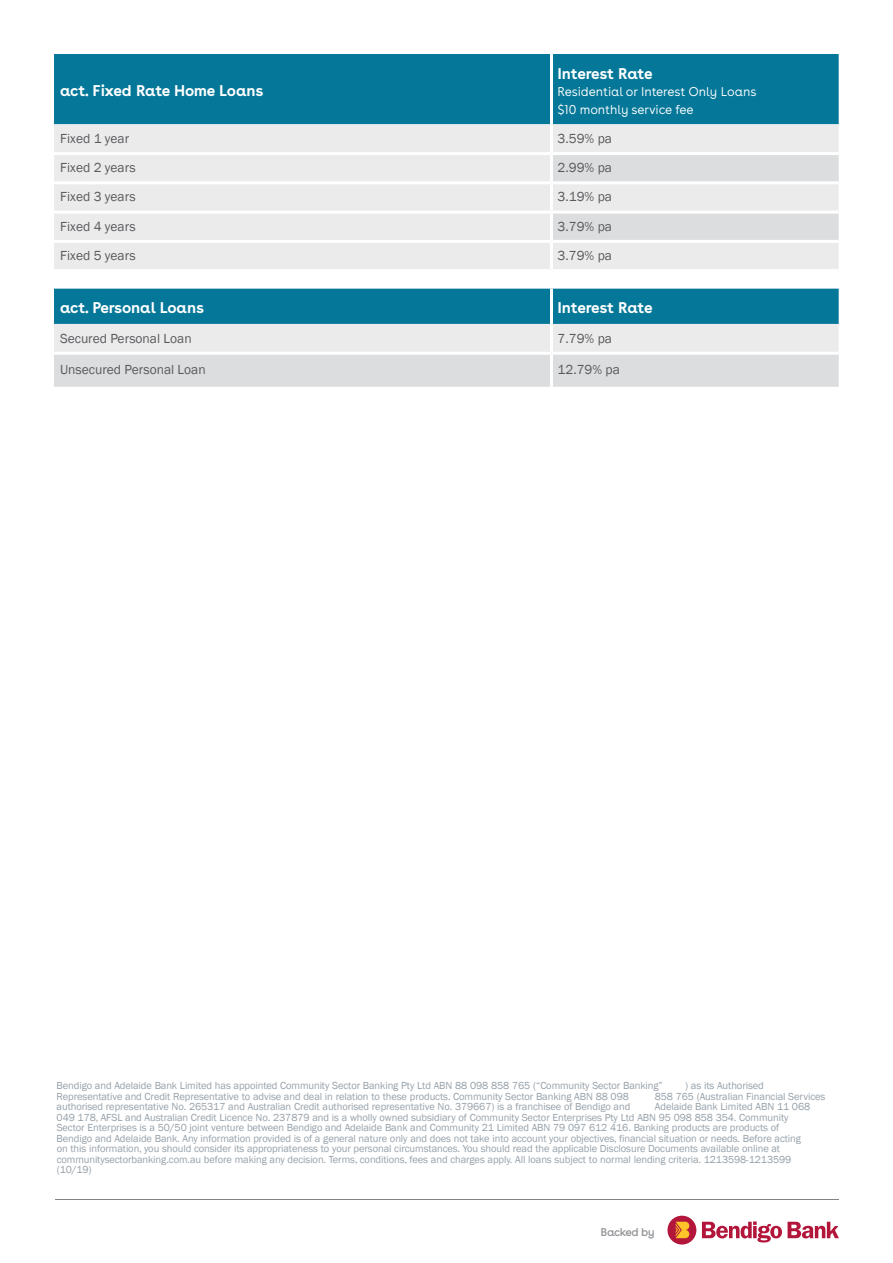
<style>
.page{position:relative;width:893px;height:1263px;background:#fff}
.page>*{position:absolute;margin:0;border:0;box-sizing:border-box;transform-origin:0 0}
.t1{font:700 16.5px "Buenos Aires";letter-spacing:-.01em;color:#fff}
.t2{font:13.5px "Franklin Gothic";color:#595a5c}
.t3{font:300 13.5px/17.5px "Buenos Aires";letter-spacing:-.01em;color:#fff}
.t4{font:12px "Buenos Aires";letter-spacing:-.04em;color:#939598}
.t5{font:10.5px/10.5px "Franklin Gothic";letter-spacing:-.01em;color:#95a0a9}
</style>
<div class="page">
<div style="left:54px;top:54px;width:785px;height:70px;background:#057798"></div>
<div style="left:54px;top:124px;width:785px;height:145px;background:#ebebec"></div>
<svg style="left:553px;top:155px;width:286px;height:85px;background:#e1e2e3"></svg>
<hr style="left:54px;top:152px;width:497px;height:3px;background:#fff">
<hr style="left:551px;top:152px;width:288px;height:3px;background:#fff">
<hr style="left:54px;top:181px;width:497px;height:3px;background:#fff">
<hr style="left:551px;top:181px;width:288px;height:3px;background:#fff">
<hr style="left:54px;top:211px;width:497px;height:3px;background:#fff">
<hr style="left:551px;top:211px;width:288px;height:3px;background:#fff">
<hr style="left:54px;top:240px;width:497px;height:3px;background:#fff">
<hr style="left:551px;top:240px;width:288px;height:3px;background:#fff">
<hr style="left:550px;top:54px;width:3px;height:70px;background:#fff">
<hr style="left:550px;top:124px;width:3px;height:28px;background:#fff">
<hr style="left:550px;top:155px;width:3px;height:26px;background:#fff">
<hr style="left:550px;top:184px;width:3px;height:27px;background:#fff">
<hr style="left:550px;top:214px;width:3px;height:26px;background:#fff">
<hr style="left:550px;top:243px;width:3px;height:26px;background:#fff">
<svg style="left:54px;top:289px;width:785px;height:98px;background:#91bbc8"></svg>
<hr style="left:54px;top:352px;width:497px;height:3px;background:#fff">
<hr style="left:551px;top:352px;width:288px;height:3px;background:#fff">
<hr style="left:550px;top:289px;width:3px;height:35px;background:#fff">
<hr style="left:550px;top:324px;width:3px;height:28px;background:#fff">
<hr style="left:550px;top:355px;width:3px;height:32px;background:#fff">
<hr style="left:55px;top:1199px;width:784px;height:1px;background:#808285">
<svg style="left:667px;top:1215px;width:172px;height:29px"></svg>
<h1 class="t1" style="left:60px;top:80px;width:205px">act. Fixed Rate Home Loans</h1>
<h1 class="t1" style="left:557px;top:62px;width:97px">Interest Rate</h1>
<p class="t3" style="left:557px;top:83px;width:200px">Residential or Interest Only Loans $10 monthly service fee</p>
<p class="t2" style="left:60px;top:130px;width:71px">Fixed 1 year</p>
<p class="t2" style="left:557px;top:130px;width:56px">3.59% pa</p>
<p class="t2" style="left:60px;top:159px;width:77px">Fixed 2 years</p>
<p class="t2" style="left:557px;top:159px;width:56px">2.99% pa</p>
<p class="t2" style="left:60px;top:189px;width:77px">Fixed 3 years</p>
<p class="t2" style="left:557px;top:189px;width:56px">3.19% pa</p>
<p class="t2" style="left:60px;top:218px;width:77px">Fixed 4 years</p>
<p class="t2" style="left:557px;top:218px;width:56px">3.79% pa</p>
<p class="t2" style="left:60px;top:247px;width:77px">Fixed 5 years</p>
<p class="t2" style="left:557px;top:247px;width:56px">3.79% pa</p>
<h1 class="t1" style="left:60px;top:297px;width:146px">act. Personal Loans</h1>
<h1 class="t1" style="left:557px;top:297px;width:97px">Interest Rate</h1>
<p class="t2" style="left:60px;top:330px;width:133px">Secured Personal Loan</p>
<p class="t2" style="left:557px;top:330px;width:56px">7.79% pa</p>
<p class="t2" style="left:60px;top:361px;width:147px">Unsecured Personal Loan</p>
<p class="t2" style="left:557px;top:361px;width:64px">12.79% pa</p>
<p class="t5" style="left:57px;top:1081px;width:608px">Bendigo and Adelaide Bank Limited has appointed Community Sector Banking Pty Ltd ABN 88 098 858 765 (“Community Sector Banking”</p>
<p class="t5" style="left:685px;top:1081px;width:80px">) as its Authorised</p>
<p class="t5" style="left:57px;top:1091px;width:574px">Representative and Credit Representative to advise and deal in relation to these products. Community Sector Banking ABN 88 098</p>
<p class="t5" style="left:655px;top:1091px;width:172px">858 765 (Australian Financial Services</p>
<p class="t5" style="left:57px;top:1102px;width:575px">authorised representative No. 265317 and Australian Credit authorised representative No. 379667) is a franchisee of Bendigo and</p>
<p class="t5" style="left:57px;top:1102px;width:755px;text-indent:598px">Adelaide Bank Limited ABN 11 068<br>049 178, AFSL and Australian Credit Licence No. 237879 and is a wholly owned subsidiary of Community Sector Enterprises Pty Ltd ABN 95 098 858 354. Community Sector Enterprises is a 50/50 joint venture between Bendigo and Adelaide Bank and Community 21 Limited ABN 79 097 612 416. Banking products are products of Bendigo and Adelaide Bank. Any information provided is of a general nature only and does not take into account your objectives, financial situation or needs. Before acting on this information, you should consider its appropriateness to your personal circumstances. You should read the applicable Disclosure Documents available online at communitysectorbanking.com.au before making any decision. Terms, conditions, fees and charges apply. All loans subject to normal lending criteria. 1213598-1213599 (10/19)</p>
<p class="t4" style="left:600px;top:1224px;width:56px">Backed by</p>
</div>
